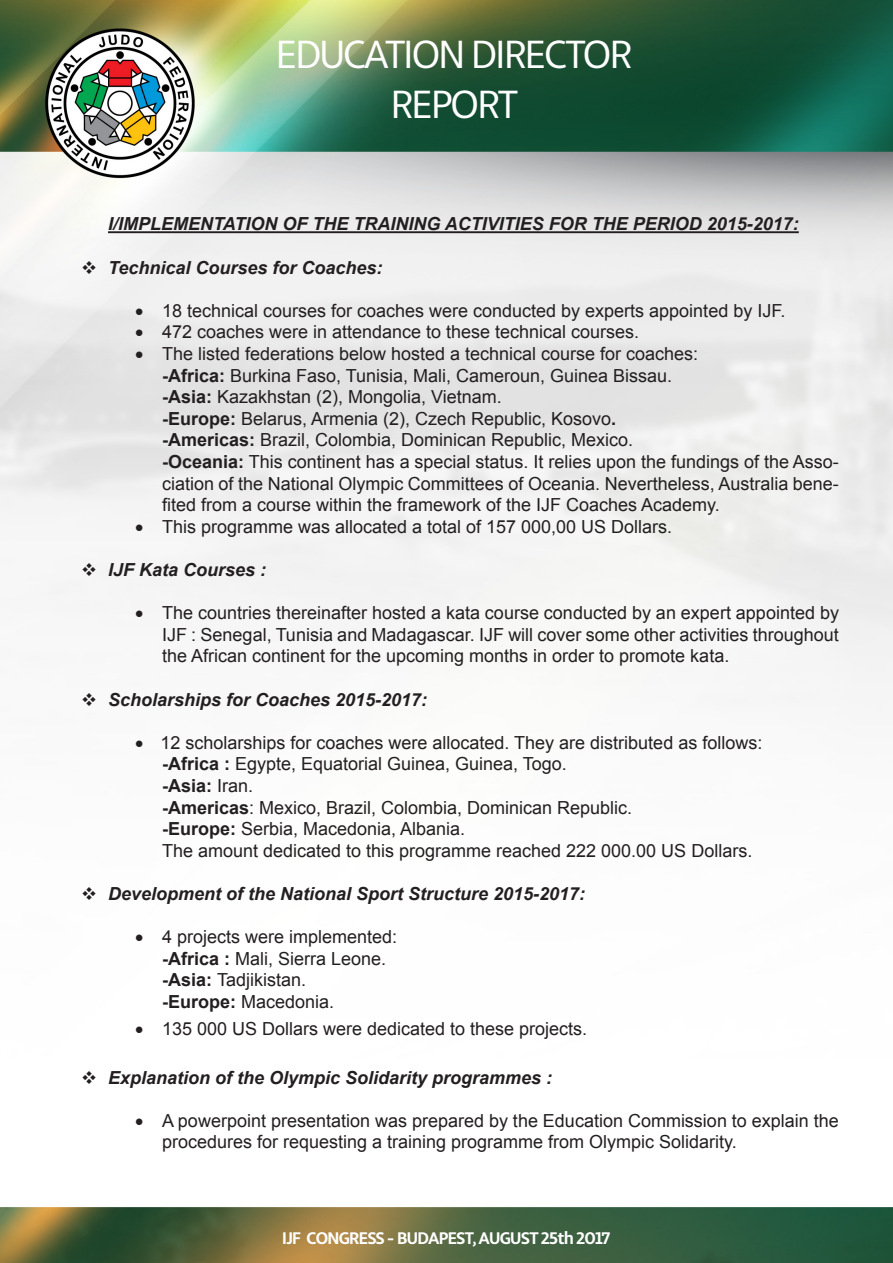
<style>
.page{position:relative;width:893px;height:1263px;background:#fff}
.page>*{position:absolute;margin:0;border:0;box-sizing:border-box;transform-origin:0 0}
.t1{font:42px "Libertad";letter-spacing:-.05em;color:#fff}
.List_Paragraph{font:18px/21.6px "Arial";color:#231f20;text-align:justify}
.List_Paragraph-2{font:italic 700 18px "Arial";color:#231f20}
.t2{font:700 18px "Libertad";letter-spacing:-.04em;color:#fff}
.List_Paragraph-3{font:700 18px "Arial";color:#231f20}
.s1{font-weight:700}
.s2{font-weight:400}
</style>
<div class="page">
<img style="left:0;top:0;width:893px;height:1263px">
<hr style="left:108px;top:231px;width:691px;height:2px;background:#231f20">
<svg style="left:97px;top:273px;width:18px;height:1px"></svg>
<svg style="left:97px;top:576px;width:18px;height:1px"></svg>
<svg style="left:97px;top:705px;width:18px;height:1px"></svg>
<svg style="left:97px;top:900px;width:18px;height:1px"></svg>
<svg style="left:97px;top:1083px;width:18px;height:1px"></svg>
<p class="t1" style="left:276px;top:28px;width:358px">EDUCATION DIRECTOR</p>
<p class="t1" style="left:390px;top:79px;width:129px">REPORT</p>
<p class="List_Paragraph-2" style="left:108px;top:212px;width:692px">I/IMPLEMENTATION OF THE TRAINING ACTIVITIES FOR THE PERIOD 2015-2017:</p>
<p class="List_Paragraph-2" style="left:81px;top:255px;width:303px">❖ Technical Courses for Coaches:</p>
<p class="List_Paragraph" style="left:135px;top:300px;width:652px">• 18 technical courses for coaches were conducted by experts appointed by IJF.</p>
<p class="List_Paragraph" style="left:135px;top:321px;width:506px">• 472 coaches were in attendance to these technical courses.</p>
<p class="List_Paragraph" style="left:135px;top:343px;width:565px">• The listed federations below hosted a technical course for coaches:</p>
<p class="List_Paragraph" style="left:162px;top:365px;width:512px"><span class="s1">-Africa:</span> Burkina Faso, Tunisia, Mali, Cameroun, Guinea Bissau.</p>
<p class="List_Paragraph" style="left:162px;top:386px;width:341px"><span class="s1">-Asia:</span> Kazakhstan (2), Mongolia, Vietnam.</p>
<p class="List_Paragraph" style="left:162px;top:408px;width:456px"><span class="s1">-Europe:</span> Belarus, Armenia (2), Czech Republic, Kosovo<span class="s1">.</span></p>
<p class="List_Paragraph" style="left:162px;top:429px;width:473px"><span class="s1">-Americas:</span> Brazil, Colombia, Dominican Republic, Mexico.</p>
<p class="List_Paragraph" style="left:162px;top:451px;width:678px"><span class="s1">-Oceania:</span> This continent has a special status. It relies upon the fundings of the Asso&shy;ciation of the National Olympic Committees of Oceania. Nevertheless, Australia bene&shy;fited from a course within the framework of the IJF Coaches Academy.</p>
<p class="List_Paragraph" style="left:135px;top:516px;width:539px">• This programme was allocated a total of 157 000,00 US Dollars.</p>
<p class="List_Paragraph-2" style="left:81px;top:558px;width:187px">❖ IJF Kata Courses :</p>
<p class="List_Paragraph" style="left:162px;top:602px;width:678px;text-indent:-27px">• The countries thereinafter hosted a kata course conducted by an expert appointed by IJF : Senegal, Tunisia and Madagascar. IJF will cover some other activities throughout the African continent for the upcoming months in order to promote kata.</p>
<p class="List_Paragraph-2" style="left:81px;top:687px;width:348px">❖ Scholarships for Coaches 2015-2017:</p>
<p class="List_Paragraph" style="left:135px;top:732px;width:629px">• 12 scholarships for coaches were allocated. They are distributed as follows:</p>
<p class="List_Paragraph" style="left:162px;top:753px;width:406px"><span class="s1">-Africa :</span> Egypte, Equatorial Guinea, Guinea, Togo.</p>
<p class="List_Paragraph-3" style="left:162px;top:774px;width:93px">-Asia: <span class="s2">Iran.</span></p>
<p class="List_Paragraph" style="left:162px;top:797px;width:472px"><span class="s1">-Americas</span>: Mexico, Brazil, Colombia, Dominican Republic.</p>
<p class="List_Paragraph" style="left:162px;top:818px;width:305px"><span class="s1">-Europe:</span> Serbia, Macedonia, Albania.</p>
<p class="List_Paragraph" style="left:162px;top:840px;width:592px">The amount dedicated to this programme reached 222 000.00 US Dollars.</p>
<p class="List_Paragraph-2" style="left:81px;top:882px;width:506px">❖ Development of the National Sport Structure 2015-2017:</p>
<p class="List_Paragraph" style="left:135px;top:926px;width:264px">• 4 projects were implemented:</p>
<p class="List_Paragraph" style="left:162px;top:948px;width:226px"><span class="s1">-Africa :</span> Mali, Sierra Leone.</p>
<p class="List_Paragraph" style="left:162px;top:969px;width:146px"><span class="s1">-Asia:</span> Tadjikistan.</p>
<p class="List_Paragraph" style="left:162px;top:991px;width:174px"><span class="s1">-Europe:</span> Macedonia.</p>
<p class="List_Paragraph" style="left:135px;top:1018px;width:454px">• 135 000 US Dollars were dedicated to these projects.</p>
<p class="List_Paragraph-2" style="left:81px;top:1065px;width:473px">❖ Explanation of the Olympic Solidarity programmes :</p>
<p class="List_Paragraph" style="left:162px;top:1110px;width:678px;text-indent:-27px">• A powerpoint presentation was prepared by the Education Commission to explain the procedures for requesting a training programme from Olympic Solidarity.</p>
<p class="t2" style="left:282px;top:1226px;width:330px">IJF CONGRESS - BUDAPEST, AUGUST 25th 2017</p>
</div>
